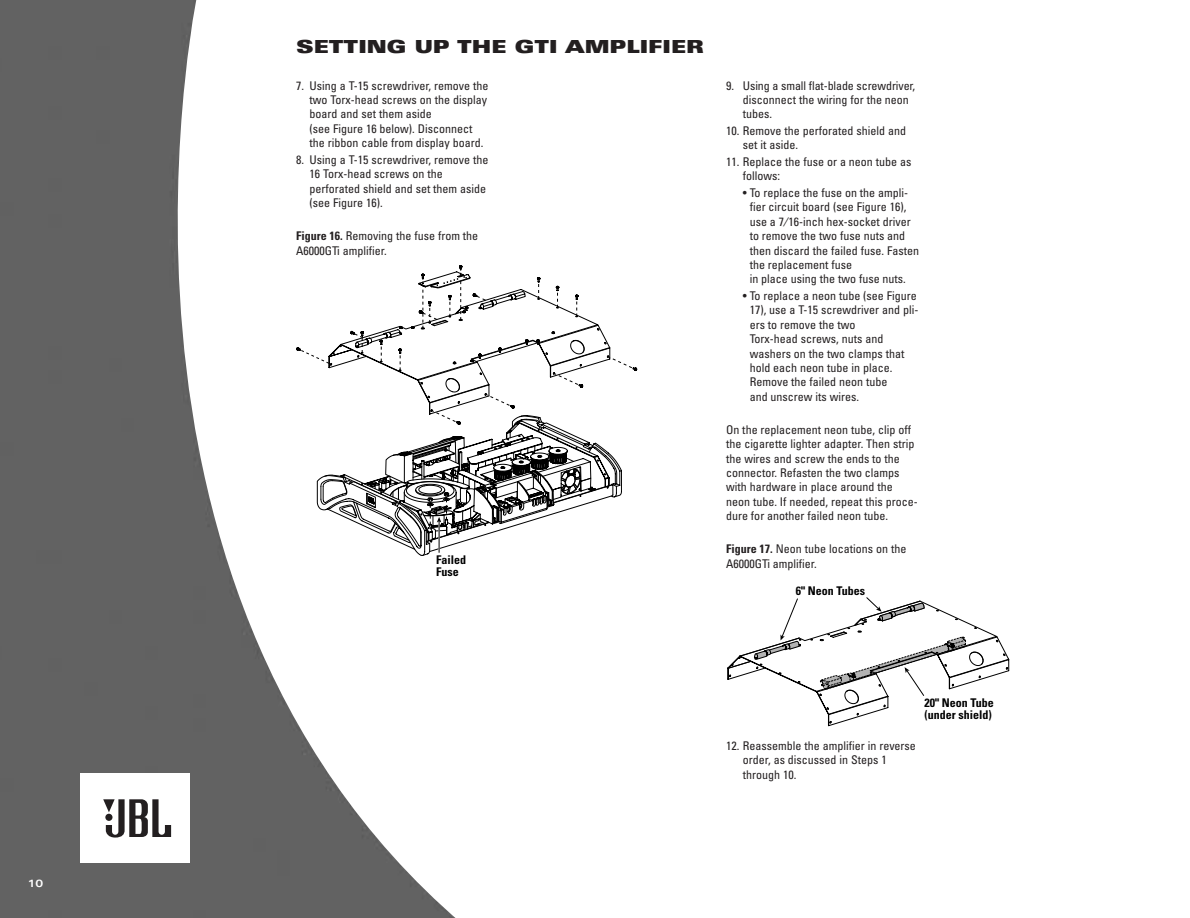
<style>
.page{position:relative;width:1190px;height:918px;background:#fff}
.page>*{position:absolute;margin:0;border:0;box-sizing:border-box;transform-origin:0 0}
.t1{font:900 expanded 18px "Univers";color:#231f20}
.t2{font:condensed 12px/14.4px "Univers";color:#231f20}
.t3{font:700 condensed 12px/12px "Univers";color:#000}
.t4{font:700 expanded 10.5px "Univers";color:#fff}
.s1{font-weight:700}
</style>
<div class="page">
<img style="left:0;top:0;width:456px;height:918px">
<div style="left:81px;top:773px;width:109px;height:90px;background:#fff"></div>
<svg style="left:103px;top:799px;width:68px;height:39px"></svg>
<div style="left:296px;top:40px;width:622px;height:17px;background:#fff"></div>
<svg style="left:296px;top:265px;width:341px;height:291px"></svg>
<svg style="left:727px;top:597px;width:282px;height:130px"></svg>
<p class="t4" style="left:28px;top:880px;width:17px">10</p>
<h1 class="t1" style="left:296px;top:40px;width:409px">SETTING UP THE GTI AMPLIFIER</h1>
<p class="t2" style="left:309px;top:79px;width:180px;text-indent:-14px">7. Using a T-15 screwdriver, remove the two Torx-head screws on the display board and set them aside<br>(see Figure 16 below). Disconnect the ribbon cable from display board.</p>
<p class="t2" style="left:309px;top:153px;width:180px;text-indent:-14px">8. Using a T-15 screwdriver, remove the<br>16 Torx-head screws on the perforated shield and set them aside (see Figure 16).</p>
<p class="t2" style="left:296px;top:230px;width:184px"><span class="s1">Figure 16.</span> Removing the fuse from the<br>A6000GTi amplifier.</p>
<p class="t3" style="left:436px;top:555px;width:31px">Failed<br>Fuse</p>
<p class="t2" style="left:743px;top:79px;width:174px;text-indent:-17px">9. Using a small flat-blade screwdriver, disconnect the wiring for the neon tubes.</p>
<p class="t2" style="left:743px;top:125px;width:165px;text-indent:-17px">10. Remove the perforated shield and set it aside.</p>
<p class="t2" style="left:743px;top:156px;width:170px;text-indent:-17px">11. Replace the fuse or a neon tube as follows:</p>
<p class="t2" style="left:749px;top:187px;width:171px;text-indent:-7px">• To replace the fuse on the ampli&shy;fier circuit board (see Figure 16), use a 7⁄16-inch hex-socket driver to remove the two fuse nuts and then discard the failed fuse. Fasten the replacement fuse<br>in place using the two fuse nuts.</p>
<p class="t2" style="left:749px;top:290px;width:170px;text-indent:-7px">• To replace a neon tube (see Figure<br>17), use a T-15 screwdriver and pli&shy;ers to remove the two<br>Torx-head screws, nuts and washers on the two clamps that hold each neon tube in place.<br>Remove the failed neon tube<br>and unscrew its wires.</p>
<p class="t2" style="left:726px;top:423px;width:193px">On the replacement neon tube, clip off the cigarette lighter adapter. Then strip the wires and screw the ends to the connector. Refasten the two clamps with hardware in place around the neon tube. If needed, repeat this proce&shy;dure for another failed neon tube.</p>
<p class="t2" style="left:726px;top:543px;width:182px"><span class="s1">Figure 17.</span> Neon tube locations on the<br>A6000GTi amplifier.</p>
<p class="t3" style="left:796px;top:586px;width:71px">6" Neon Tubes</p>
<p class="t2" style="left:743px;top:740px;width:174px;text-indent:-17px">12. Reassemble the amplifier in reverse order, as discussed in Steps 1 through 10.</p>
<p class="t3" style="left:924px;top:698px;width:71px">20" Neon Tube (under shield)</p>
</div>
